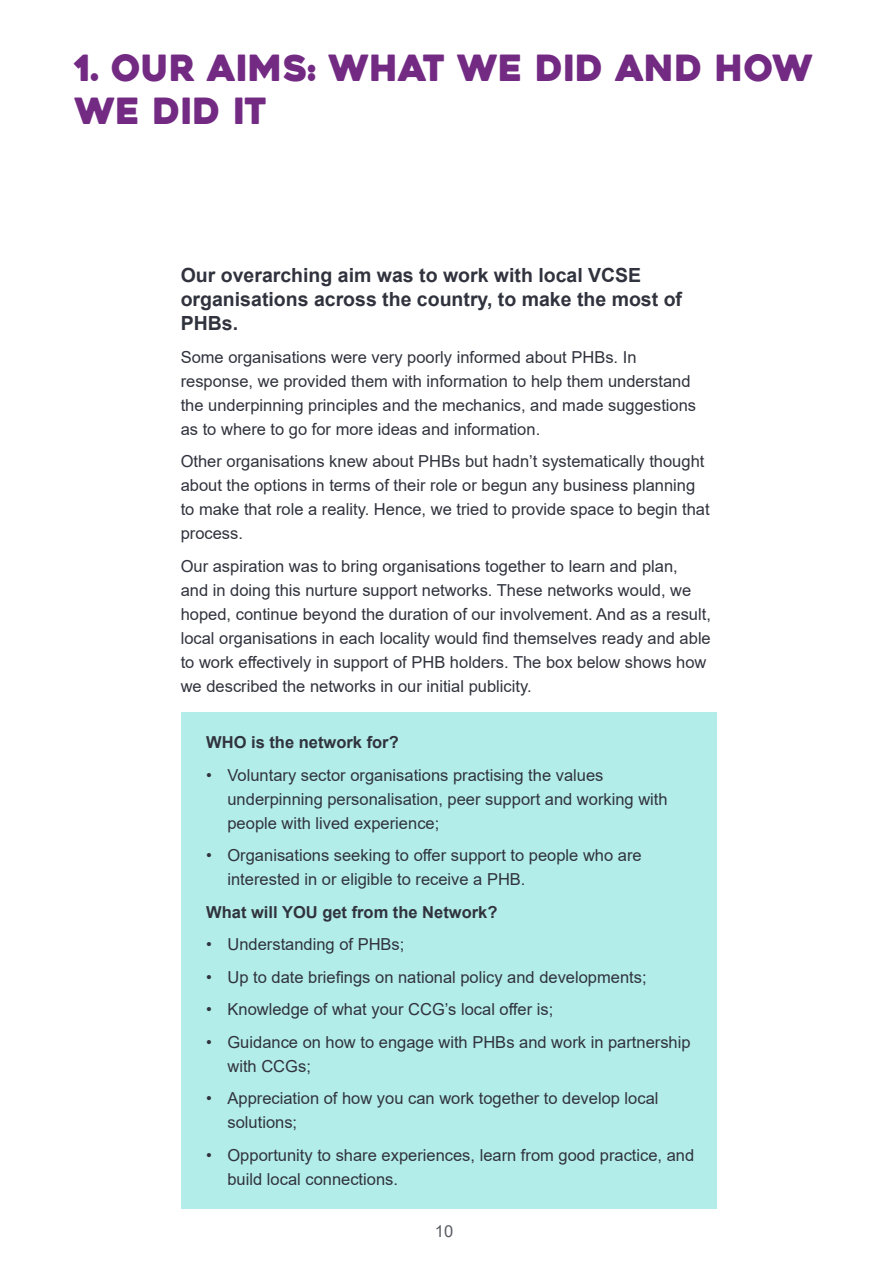
<style>
.page{position:relative;width:893px;height:1263px;background:#fff}
.page>*{position:absolute;margin:0;border:0;box-sizing:border-box;transform-origin:0 0}
.t1{font:36px/43.2px "Heavitas";color:#722a83}
.t2{font:700 19.5px/24px "Arial";color:#30333d}
.t3{font:16.5px/24px "Arial";color:#30333d}
.t4{font:700 16.5px "Arial";color:#30333d}
.t5{font:16.5px "Arial";color:#5a5c64}
</style>
<div class="page">
<div style="left:181px;top:712px;width:535px;height:497px;background:#b3ede9"></div>
<h1 class="t1" style="left:74px;top:47px;width:741px">1. OUR AIMS: WHAT WE DID AND HOW<br>WE DID IT</h1>
<p class="t2" style="left:181px;top:263px;width:503px">Our overarching aim was to work with local VCSE organisations across the country, to make the most of<br>PHBs.</p>
<p class="t3" style="left:181px;top:345px;width:517px">Some organisations were very poorly informed about PHBs. In response, we provided them with information to help them understand the underpinning principles and the mechanics, and made suggestions as to where to go for more ideas and information.</p>
<p class="t3" style="left:181px;top:449px;width:530px">Other organisations knew about PHBs but hadn’t systematically thought about the options in terms of their role or begun any business planning to make that role a reality. Hence, we tried to provide space to begin that process.</p>
<p class="t3" style="left:181px;top:554px;width:532px">Our aspiration was to bring organisations together to learn and plan,<br>and in doing this nurture support networks. These networks would, we hoped, continue beyond the duration of our involvement. And as a result, local organisations in each locality would find themselves ready and able to work effectively in support of PHB holders. The box below shows how we described the networks in our initial publicity.</p>
<p class="t4" style="left:206px;top:731px;width:194px">WHO is the network for?</p>
<p class="t3" style="left:227px;top:763px;width:442px;text-indent:-21px">• Voluntary sector organisations practising the values underpinning personalisation, peer support and working with people with lived experience;</p>
<p class="t3" style="left:227px;top:843px;width:416px;text-indent:-21px">• Organisations seeking to offer support to people who are interested in or eligible to receive a PHB.</p>
<p class="t4" style="left:206px;top:900px;width:293px">What will YOU get from the Network?</p>
<p class="t3" style="left:206px;top:932px;width:200px">• Understanding of PHBs;</p>
<p class="t3" style="left:206px;top:965px;width:442px">• Up to date briefings on national policy and developments;</p>
<p class="t3" style="left:206px;top:997px;width:349px">• Knowledge of what your CCG’s local offer is;</p>
<p class="t3" style="left:227px;top:1030px;width:465px;text-indent:-21px">• Guidance on how to engage with PHBs and work in partnership with CCGs;</p>
<p class="t3" style="left:227px;top:1086px;width:433px;text-indent:-21px">• Appreciation of how you can work together to develop local solutions;</p>
<p class="t3" style="left:227px;top:1143px;width:468px;text-indent:-21px">• Opportunity to share experiences, learn from good practice, and build local connections.</p>
<p class="t5" style="left:435px;top:1219px;width:20px">10</p>
</div>
